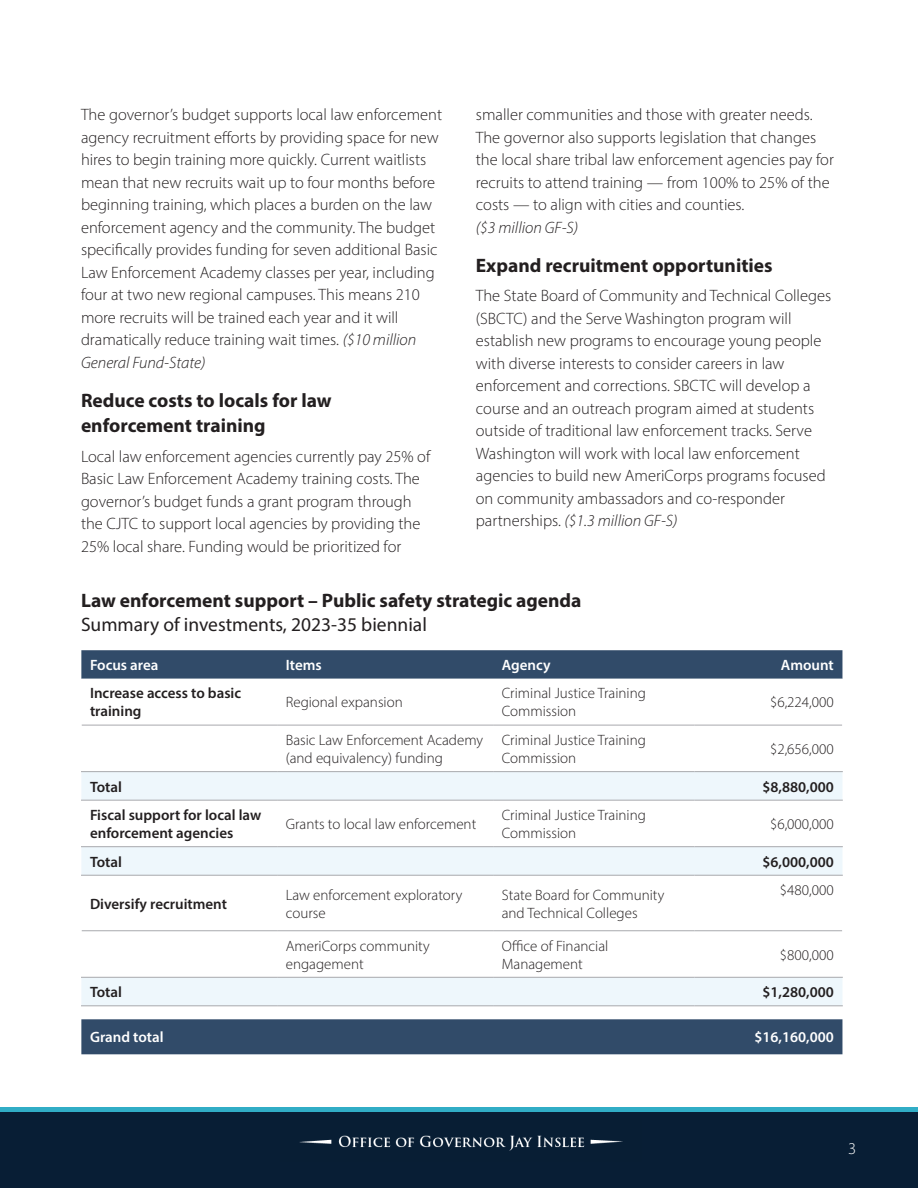
<style>
.page{position:relative;width:918px;height:1188px;background:#fff}
.page>*{position:absolute;margin:0;border:0;box-sizing:border-box;transform-origin:0 0}
.Heading_1{font:700 19.5px/25.5px "Myriad Pro";color:#231f20}
.Body_text{font:300 16.5px/22.5px "Myriad Pro";color:#231f20}
.t1{font:300 16.5px "Myriad Pro";color:#fff}
.t2{font:300 15px/18px "Myriad Pro";color:#231f20}
.t3{font:600 15px/18px "Myriad Pro";color:#231f20}
.t4{font:600 15px "Myriad Pro";color:#fff}
.s1{font-style:italic}
.s2{font-weight:400}
</style>
<div class="page">
<div style="left:0;top:1107px;width:918px;height:62px;background:#31adc6"></div>
<div style="left:0;top:1112px;width:918px;height:76px;background:#081e35"></div>
<img style="left:299px;top:1135px;width:324px;height:16px">
<svg style="left:81px;top:650px;width:761px;height:29px;background:#354f6c"></svg>
<svg style="left:81px;top:772px;width:761px;height:28px;background:#ecf5fa"></svg>
<svg style="left:81px;top:847px;width:761px;height:159px"></svg>
<div style="left:81px;top:1019px;width:761px;height:35px;background:#314b69"></div>
<hr style="left:82px;top:725px;width:195px;height:1px;background:#a8a9ad">
<hr style="left:277px;top:725px;width:216px;height:1px;background:#a8a9ad">
<hr style="left:493px;top:725px;width:201px;height:1px;background:#a8a9ad">
<hr style="left:694px;top:725px;width:148px;height:1px;background:#a8a9ad">
<hr style="left:81px;top:771px;width:196px;height:1px;background:#a8a9ad">
<hr style="left:277px;top:771px;width:216px;height:1px;background:#a8a9ad">
<hr style="left:493px;top:771px;width:201px;height:1px;background:#a8a9ad">
<hr style="left:694px;top:771px;width:149px;height:1px;background:#a8a9ad">
<hr style="left:81px;top:800px;width:196px;height:1px;background:#a8a9ad">
<hr style="left:277px;top:800px;width:216px;height:1px;background:#a8a9ad">
<hr style="left:493px;top:800px;width:201px;height:1px;background:#a8a9ad">
<hr style="left:694px;top:800px;width:149px;height:1px;background:#a8a9ad">
<hr style="left:82px;top:931px;width:195px;height:1px;background:#a8a9ad">
<hr style="left:277px;top:931px;width:216px;height:1px;background:#a8a9ad">
<hr style="left:493px;top:931px;width:201px;height:1px;background:#a8a9ad">
<hr style="left:694px;top:931px;width:148px;height:1px;background:#a8a9ad">
<hr style="left:81px;top:846px;width:196px;height:1px;background:#a8a9ad">
<hr style="left:277px;top:846px;width:216px;height:1px;background:#a8a9ad">
<hr style="left:493px;top:846px;width:201px;height:1px;background:#a8a9ad">
<hr style="left:694px;top:846px;width:149px;height:1px;background:#a8a9ad">
<hr style="left:81px;top:875px;width:196px;height:1px;background:#a8a9ad">
<hr style="left:277px;top:875px;width:216px;height:1px;background:#a8a9ad">
<hr style="left:493px;top:875px;width:201px;height:1px;background:#a8a9ad">
<hr style="left:694px;top:875px;width:149px;height:1px;background:#a8a9ad">
<hr style="left:81px;top:977px;width:196px;height:1px;background:#a8a9ad">
<hr style="left:81px;top:1006px;width:196px;height:1px;background:#a8a9ad">
<hr style="left:277px;top:977px;width:216px;height:1px;background:#a8a9ad">
<hr style="left:277px;top:1006px;width:216px;height:1px;background:#a8a9ad">
<hr style="left:493px;top:977px;width:201px;height:1px;background:#a8a9ad">
<hr style="left:493px;top:1006px;width:201px;height:1px;background:#a8a9ad">
<hr style="left:694px;top:977px;width:149px;height:1px;background:#a8a9ad">
<hr style="left:694px;top:1006px;width:149px;height:1px;background:#a8a9ad">
<p class="Body_text" style="left:81px;top:103px;width:363px">The governor’s budget supports local law enforcement agency recruitment efforts by providing space for new hires to begin training more quickly. Current waitlists mean that new recruits wait up to four months before beginning training, which places a burden on the law enforcement agency and the community. The budget specifically provides funding for seven additional Basic Law Enforcement Academy classes per year, including four at two new regional campuses. This means 210 more recruits will be trained each year and it will dramatically reduce training wait times. <span class="s1">($10 million General Fund-State)</span></p>
<p class="Heading_1" style="left:81px;top:387px;width:252px">Reduce costs to locals for law enforcement training</p>
<p class="Body_text" style="left:81px;top:445px;width:351px">Local law enforcement agencies currently pay 25% of Basic Law Enforcement Academy training costs. The governor’s budget funds a grant program through the CJTC to support local agencies by providing the 25% local share. Funding would be prioritized for</p>
<p class="Body_text" style="left:476px;top:103px;width:360px">smaller communities and those with greater needs.<br>The governor also supports legislation that changes the local share tribal law enforcement agencies pay for recruits to attend training — from 100% to 25% of the costs — to align with cities and counties.<br><span class="s1">($3 million GF-S)</span></p>
<p class="Heading_1" style="left:476px;top:252px;width:298px">Expand recruitment opportunities</p>
<p class="Body_text" style="left:476px;top:284px;width:357px">The State Board of Community and Technical Colleges (SBCTC) and the Serve Washington program will establish new programs to encourage young people with diverse interests to consider careers in law enforcement and corrections. SBCTC will develop a course and an outreach program aimed at students outside of traditional law enforcement tracks. Serve Washington will work with local law enforcement agencies to build new AmeriCorps programs focused on community ambassadors and co-responder partnerships. <span class="s1">($1.3 million GF-S)</span></p>
<p class="Heading_1" style="left:81px;top:588px;width:502px;line-height:24px">Law enforcement support – Public safety strategic agenda<br><span class="s2">Summary of investments, 2023-35 biennial</span></p>
<p class="t4" style="left:90px;top:656px;width:70px">Focus area</p>
<p class="t4" style="left:286px;top:656px;width:38px">Items</p>
<p class="t4" style="left:502px;top:656px;width:50px">Agency</p>
<p class="t4" style="left:781px;top:656px;width:54px">Amount</p>
<p class="t3" style="left:90px;top:684px;width:153px">Increase access to basic training</p>
<p class="t2" style="left:286px;top:693px;width:118px">Regional expansion</p>
<p class="t2" style="left:502px;top:684px;width:146px">Criminal Justice Training<br>Commission</p>
<p class="t2" style="left:770px;top:693px;width:65px">$6,224,000</p>
<p class="t2" style="left:286px;top:731px;width:199px">Basic Law Enforcement Academy (and equivalency) funding</p>
<p class="t2" style="left:502px;top:731px;width:146px">Criminal Justice Training<br>Commission</p>
<p class="t2" style="left:770px;top:740px;width:65px">$2,656,000</p>
<p class="t3" style="left:90px;top:777px;width:33px">Total</p>
<p class="t3" style="left:762px;top:777px;width:73px">$8,880,000</p>
<p class="t3" style="left:90px;top:806px;width:173px">Fiscal support for local law enforcement agencies</p>
<p class="t2" style="left:286px;top:815px;width:192px">Grants to local law enforcement</p>
<p class="t2" style="left:502px;top:806px;width:146px">Criminal Justice Training<br>Commission</p>
<p class="t2" style="left:770px;top:815px;width:65px">$6,000,000</p>
<p class="t3" style="left:90px;top:852px;width:33px">Total</p>
<p class="t3" style="left:762px;top:852px;width:73px">$6,000,000</p>
<p class="t3" style="left:90px;top:894px;width:139px">Diversify recruitment</p>
<p class="t2" style="left:286px;top:885px;width:178px">Law enforcement exploratory course</p>
<p class="t2" style="left:502px;top:885px;width:164px">State Board for Community and Technical Colleges</p>
<p class="t2" style="left:780px;top:881px;width:55px">$480,000</p>
<p class="t2" style="left:286px;top:937px;width:145px">AmeriCorps community engagement</p>
<p class="t2" style="left:502px;top:937px;width:108px">Office of Financial<br>Management</p>
<p class="t2" style="left:780px;top:946px;width:55px">$800,000</p>
<p class="t3" style="left:90px;top:983px;width:33px">Total</p>
<p class="t3" style="left:762px;top:983px;width:73px">$1,280,000</p>
<p class="t4" style="left:90px;top:1028px;width:75px">Grand total</p>
<p class="t4" style="left:754px;top:1028px;width:81px">$16,160,000</p>
<p class="t1" style="left:848px;top:1138px;width:10px">3</p>
</div>
